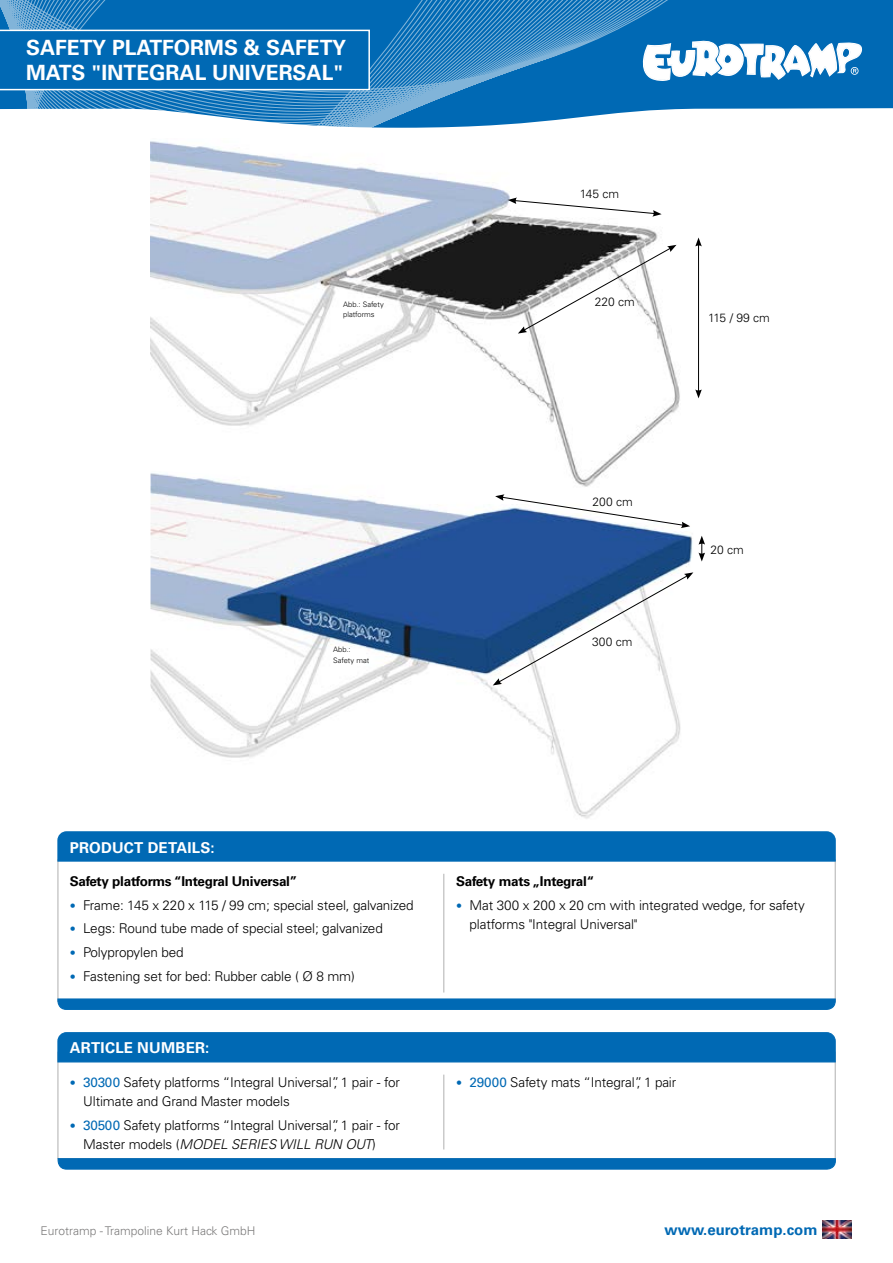
<style>
.page{position:relative;width:893px;height:1263px;background:#fff}
.page>*{position:absolute;margin:0;border:0;box-sizing:border-box;transform-origin:0 0}
.t1{font:700 21px/25.2px "Univers LT Std";color:#fff}
.t2{font:700 15px "Univers LT Std";letter-spacing:.015em;color:#fff}
.t3{font:700 15px "Univers LT Std";color:#0069b4}
.t4{font:300 13.5px/19.5px "Univers LT Std";letter-spacing:-.01em;color:#000}
.t5{font:700 13.5px "Univers LT Std";letter-spacing:-.02em;color:#000}
.t6{font:300 12px "Univers LT Std";color:#7c7b7b}
.t7{font:300 12px "Univers LT Std";color:#000}
.t8{font:300 7.5px/10.5px "Univers LT Std";color:#000}
.s1{font-size:12px;color:#0069b4}
.s2{font-weight:400;color:#0069b4}
.s3{font-style:italic}
</style>
<div class="page">
<div style="left:703px;top:0;width:190px;height:109px;background:#0069b4"></div>
<svg style="left:0;top:0;width:703px;height:128px;background:#398ac4"></svg>
<svg style="left:643px;top:38px;width:219px;height:43px"></svg>
<div style="left:0;top:30px;width:370px;height:60px;background:#0069b4"></div>
<div style="left:58px;top:1052px;width:778px;height:107px;background:#fff;border:1px solid #b0b0b0"></div>
<img style="left:150px;top:141px;width:552px;height:348px">
<img style="left:151px;top:471px;width:542px;height:348px">
<svg style="left:493px;top:572px;width:200px;height:113px"></svg>
<svg style="left:518px;top:245px;width:158px;height:89px"></svg>
<svg style="left:495px;top:494px;width:195px;height:34px"></svg>
<svg style="left:508px;top:197px;width:154px;height:20px"></svg>
<svg style="left:698px;top:536px;width:7px;height:25px"></svg>
<hr style="left:698px;top:244px;width:1px;height:148px;background:#000">
<svg style="left:695px;top:237px;width:7px;height:9px"></svg>
<svg style="left:695px;top:389px;width:7px;height:9px"></svg>
<div style="left:58px;top:859px;width:778px;height:143px;background:#fff;border:1px solid #b0b0b0"></div>
<div style="left:57px;top:831px;width:779px;height:31px;background:#0069b4"></div>
<svg style="left:57px;top:998px;width:779px;height:12px;background:#0b6fb7"></svg>
<svg style="left:57px;top:1157px;width:779px;height:13px;background:#1c79bb"></svg>
<div style="left:57px;top:1032px;width:779px;height:31px;background:#0069b4"></div>
<img style="left:823px;top:1221px;width:29px;height:17px">
<hr style="left:443px;top:874px;width:1px;height:118px;background:#b0b0b0">
<hr style="left:443px;top:1074px;width:1px;height:75px;background:#b0b0b0">
<h1 class="t1" style="left:26px;top:35px;width:322px">SAFETY PLATFORMS &amp; SAFETY<br>MATS "INTEGRAL UNIVERSAL"</h1>
<p class="t8" style="left:343px;top:299px;width:42px">Abb.: Safety platforms</p>
<p class="t8" style="left:333px;top:644px;width:38px">Abb.:<br>Safety mat</p>
<p class="t7" style="left:580px;top:186px;width:41px">145 cm</p>
<p class="t7" style="left:595px;top:295px;width:42px">220 cm</p>
<p class="t7" style="left:593px;top:494px;width:42px">200 cm</p>
<p class="t7" style="left:592px;top:635px;width:42px">300 cm</p>
<p class="t7" style="left:708px;top:311px;width:63px">115 / 99 cm</p>
<p class="t7" style="left:710px;top:542px;width:35px">20 cm</p>
<p class="t2" style="left:70px;top:838px;width:147px">PRODUCT DETAILS:</p>
<p class="t5" style="left:70px;top:873px;width:229px">Safety platforms “Integral Universal”</p>
<p class="t4" style="left:70px;top:895px;width:345px"><span class="s1">•</span> Frame: 145 x 220 x 115 / 99 cm; special steel, galvanized</p>
<p class="t4" style="left:70px;top:919px;width:315px"><span class="s1">•</span> Legs: Round tube made of special steel; galvanized</p>
<p class="t4" style="left:70px;top:943px;width:116px"><span class="s1">•</span> Polypropylen bed</p>
<p class="t4" style="left:70px;top:966px;width:287px"><span class="s1">•</span> Fastening set for bed: Rubber cable ( Ø 8 mm)</p>
<p class="t2" style="left:70px;top:1039px;width:141px">ARTICLE NUMBER:</p>
<p class="t4" style="left:83px;top:1072px;width:318px;text-indent:-14px"><span class="s1">•</span> <span class="s2">30300</span> Safety platforms “Integral Universal”, 1 pair - for<br>Ultimate and Grand Master models</p>
<p class="t4" style="left:83px;top:1115px;width:318px;text-indent:-14px"><span class="s1">•</span> <span class="s2">30500</span> Safety platforms “Integral Universal”, 1 pair - for<br>Master models (<span class="s3">MODEL SERIES WILL RUN OUT</span>)</p>
<p class="t5" style="left:456px;top:873px;width:140px">Safety mats „Integral“</p>
<p class="t4" style="left:470px;top:895px;width:337px;text-indent:-13px"><span class="s1">•</span> Mat 300 x 200 x 20 cm with integrated wedge, for safety platforms "Integral Universal"</p>
<p class="t4" style="left:456px;top:1072px;width:222px"><span class="s1">•</span> <span class="s2">29000</span> Safety mats “Integral”, 1 pair</p>
<p class="t6" style="left:40px;top:1223px;width:217px">Eurotramp - Trampoline Kurt Hack GmbH</p>
<p class="t3" style="left:664px;top:1221px;width:155px">www.eurotramp.com</p>
</div>
